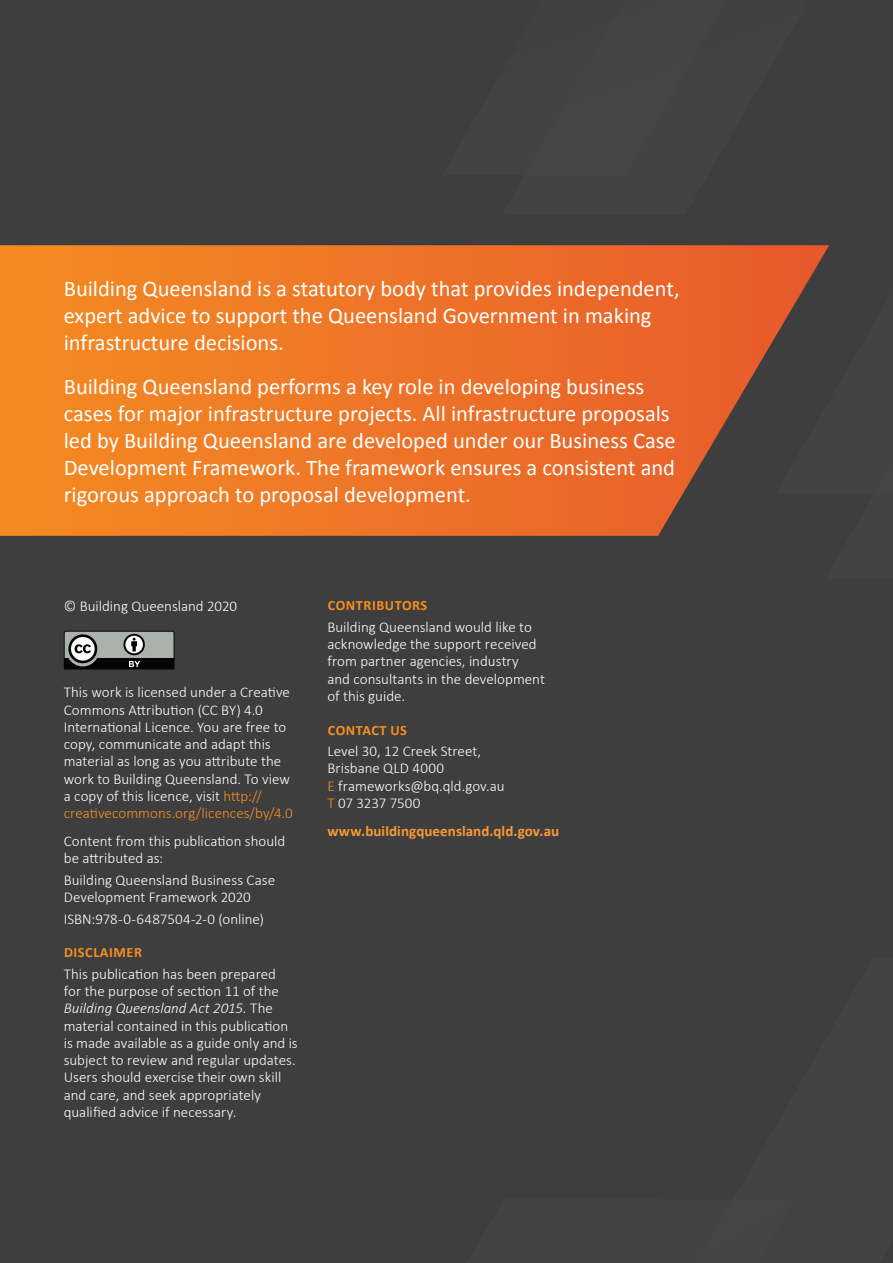
<style>
.page{position:relative;width:893px;height:1263px;background:#3e3e3f}
.page>*{position:absolute;margin:0;border:0;box-sizing:border-box;transform-origin:0 0}
.Intro_Paragraph{font:22.5px/27px "Calibri";color:#fff}
.BODY{font:300 15px/17.2px "Calibri";color:#fff}
.BODY-2{font:700 15px "Calibri";letter-spacing:.005em;color:#f89a32}
.Subheading_5{font:700 14.25px "Calibri";letter-spacing:.04em;color:#f68f1e}
.s1{color:#f68f1e}
.s2{font-style:italic}
</style>
<div class="page">
<svg style="left:0;top:245px;width:829px;height:291px;background:#db6f29"></svg>
<svg style="left:64px;top:631px;width:110px;height:38px;background:#767b77"></svg>
<p class="Intro_Paragraph" style="left:64px;top:274px;width:617px">Building Queensland is a statutory body that provides independent, expert advice to support the Queensland Government in making infrastructure decisions.</p>
<p class="Intro_Paragraph" style="left:64px;top:372px;width:614px">Building Queensland performs a key role in developing business cases for major infrastructure projects. All infrastructure proposals led by Building Queensland are developed under our Business Case Development Framework. The framework ensures a consistent and rigorous approach to proposal development.</p>
<p class="BODY" style="left:64px;top:597px;width:175px">© Building Queensland 2020</p>
<p class="BODY" style="left:64px;top:684px;width:230px">This work is licensed under a Creative Commons Attribution (CC BY) 4.0<br>International Licence. You are free to copy, communicate and adapt this material as long as you attribute the work to Building Queensland. To view a copy of this licence, visit <span class="s1">http:// creativecommons.org/licences/by/4.0</span></p>
<p class="BODY" style="left:64px;top:832px;width:223px">Content from this publication should be attributed as:</p>
<p class="BODY" style="left:64px;top:871px;width:213px">Building Queensland Business Case<br>Development Framework 2020</p>
<p class="BODY" style="left:64px;top:910px;width:202px">ISBN:978-0-6487504-2-0 (online)</p>
<p class="Subheading_5" style="left:64px;top:943px;width:79px">DISCLAIMER</p>
<p class="BODY" style="left:64px;top:965px;width:235px">This publication has been prepared<br>for the purpose of section 11 of the <span class="s2">Building Queensland Act 2015.</span> The material contained in this publication is made available as a guide only and is subject to review and regular updates.<br>Users should exercise their own skill and care, and seek appropriately qualified advice if necessary.</p>
<p class="Subheading_5" style="left:328px;top:596px;width:101px">CONTRIBUTORS</p>
<p class="BODY" style="left:327px;top:618px;width:219px">Building Queensland would like to acknowledge the support received from partner agencies, industry and consultants in the development of this guide.</p>
<p class="Subheading_5" style="left:328px;top:721px;width:81px">CONTACT US</p>
<p class="BODY" style="left:327px;top:742px;width:179px">Level 30, 12 Creek Street,<br>Brisbane QLD 4000<br><span class="s1">E</span> frameworks@bq.qld.gov.au<br><span class="s1">T</span> 07 3237 7500</p>
<p class="BODY-2" style="left:327px;top:822px;width:233px">www.buildingqueensland.qld.gov.au</p>
</div>
